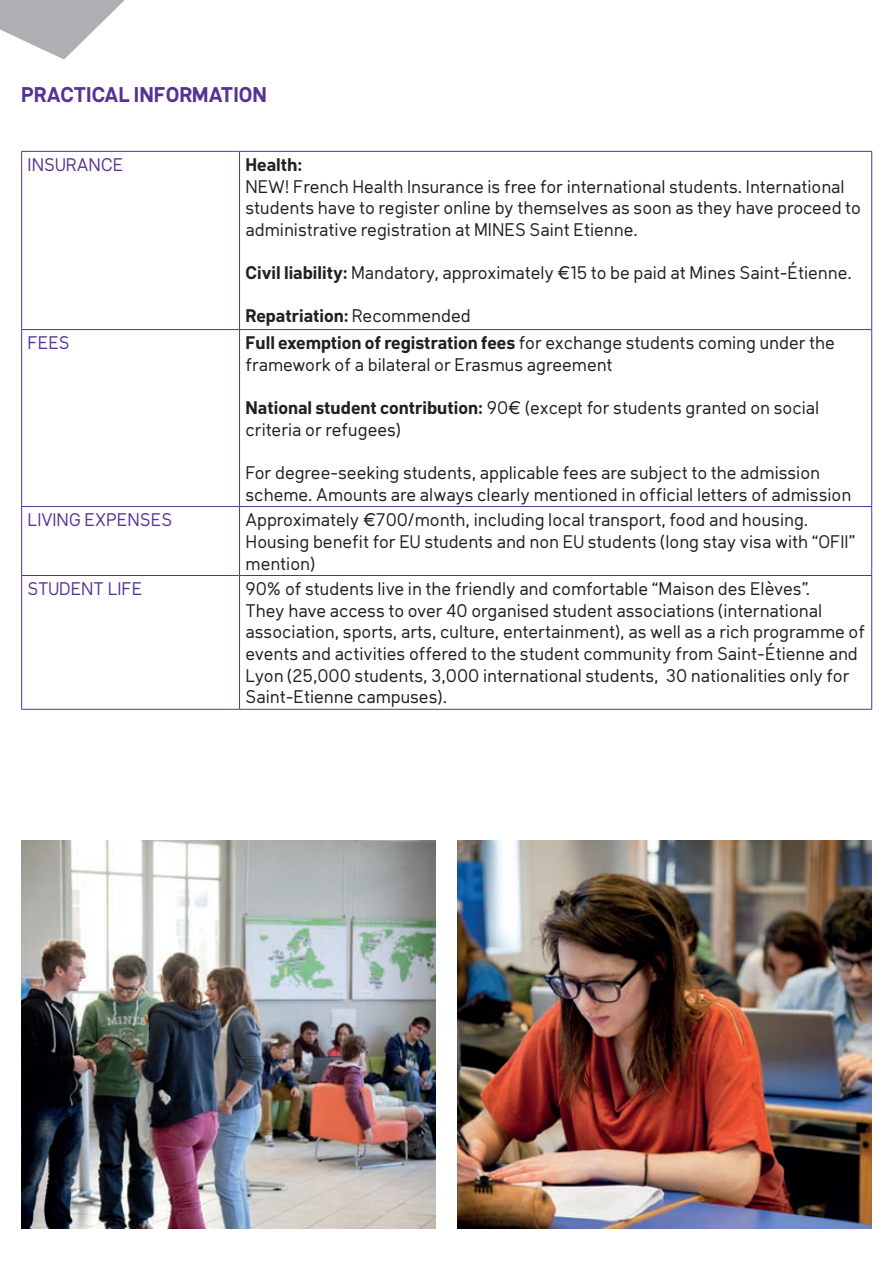
<style>
.page{position:relative;width:893px;height:1263px;background:#fff}
.page>*{position:absolute;margin:0;border:0;box-sizing:border-box;transform-origin:0 0}
.t1{font:700 21px "Klima";color:#553394}
.t2{font:18px/21.6px "Klima";color:#231f20}
.t3{font:18px "Klima";color:#553394}
.t4{font:700 18px "Klima";color:#231f20}
.s1{font-weight:700}
.s2{font-weight:400}
</style>
<div class="page">
<hr style="left:21px;top:151px;width:219px;height:1px;background:#553394">
<hr style="left:240px;top:151px;width:632px;height:1px;background:#553394">
<hr style="left:239px;top:152px;width:1px;height:177px;background:#553394">
<hr style="left:22px;top:329px;width:218px;height:1px;background:#553394">
<hr style="left:240px;top:329px;width:631px;height:1px;background:#553394">
<hr style="left:239px;top:330px;width:1px;height:176px;background:#553394">
<hr style="left:239px;top:507px;width:1px;height:68px;background:#553394">
<hr style="left:239px;top:576px;width:1px;height:133px;background:#553394">
<hr style="left:21px;top:152px;width:1px;height:178px;background:#553394">
<hr style="left:871px;top:152px;width:1px;height:178px;background:#553394">
<hr style="left:21px;top:330px;width:1px;height:176px;background:#553394">
<hr style="left:871px;top:330px;width:1px;height:176px;background:#553394">
<hr style="left:21px;top:506px;width:219px;height:1px;background:#553394">
<hr style="left:21px;top:507px;width:1px;height:68px;background:#553394">
<hr style="left:240px;top:506px;width:632px;height:1px;background:#553394">
<hr style="left:871px;top:507px;width:1px;height:68px;background:#553394">
<hr style="left:21px;top:575px;width:219px;height:1px;background:#553394">
<hr style="left:21px;top:576px;width:1px;height:133px;background:#553394">
<hr style="left:240px;top:575px;width:632px;height:1px;background:#553394">
<hr style="left:871px;top:576px;width:1px;height:133px;background:#553394">
<hr style="left:21px;top:709px;width:219px;height:1px;background:#553394">
<hr style="left:240px;top:709px;width:632px;height:1px;background:#553394">
<img style="left:457px;top:841px;width:415px;height:388px">
<img style="left:21px;top:841px;width:415px;height:388px">
<svg style="left:0;top:0;width:125px;height:60px"></svg>
<p class="t1" style="left:21px;top:78px;width:247px">PRACTICAL INFORMATION</p>
<p class="t3" style="left:28px;top:152px;width:97px">INSURANCE</p>
<p class="t4" style="left:246px;top:151px;width:58px">Health:</p>
<p class="t2" style="left:246px;top:175px;width:617px">NEW! French Health Insurance is free for international students. International students have to register online by themselves as soon as they have proceed to administrative registration at MINES Saint Etienne.</p>
<p class="t2" style="left:246px;top:261px;width:608px"><span class="s1">Civil liability:</span> Mandatory, approximately €15 to be paid at Mines Saint-Étienne.</p>
<p class="t4" style="left:246px;top:302px;width:227px">Repatriation: <span class="s2">Recommended</span></p>
<p class="t3" style="left:28px;top:330px;width:44px">FEES</p>
<p class="t2" style="left:246px;top:331px;width:591px"><span class="s1">Full exemption of registration fees</span> for exchange students coming under the framework of a bilateral or Erasmus agreement</p>
<p class="t2" style="left:246px;top:396px;width:575px"><span class="s1">National student contribution:</span> 90€ (except for students granted on social criteria or refugees)</p>
<p class="t2" style="left:246px;top:461px;width:607px">For degree-seeking students, applicable fees are subject to the admission scheme. Amounts are always clearly mentioned in official letters of admission</p>
<p class="t3" style="left:28px;top:507px;width:146px">LIVING EXPENSES</p>
<p class="t2" style="left:246px;top:508px;width:611px">Approximately €700/month, including local transport, food and housing.<br>Housing benefit for EU students and non EU students (long stay visa with “OFII” mention)</p>
<p class="t3" style="left:28px;top:576px;width:116px">STUDENT LIFE</p>
<p class="t2" style="left:246px;top:577px;width:621px">90% of students live in the friendly and comfortable “Maison des Elèves”.<br>They have access to over 40 organised student associations (international association, sports, arts, culture, entertainment), as well as a rich programme of events and activities offered to the student community from Saint-Étienne and Lyon (25,000 students, 3,000 international students, 30 nationalities only for Saint-Etienne campuses).</p>
</div>
